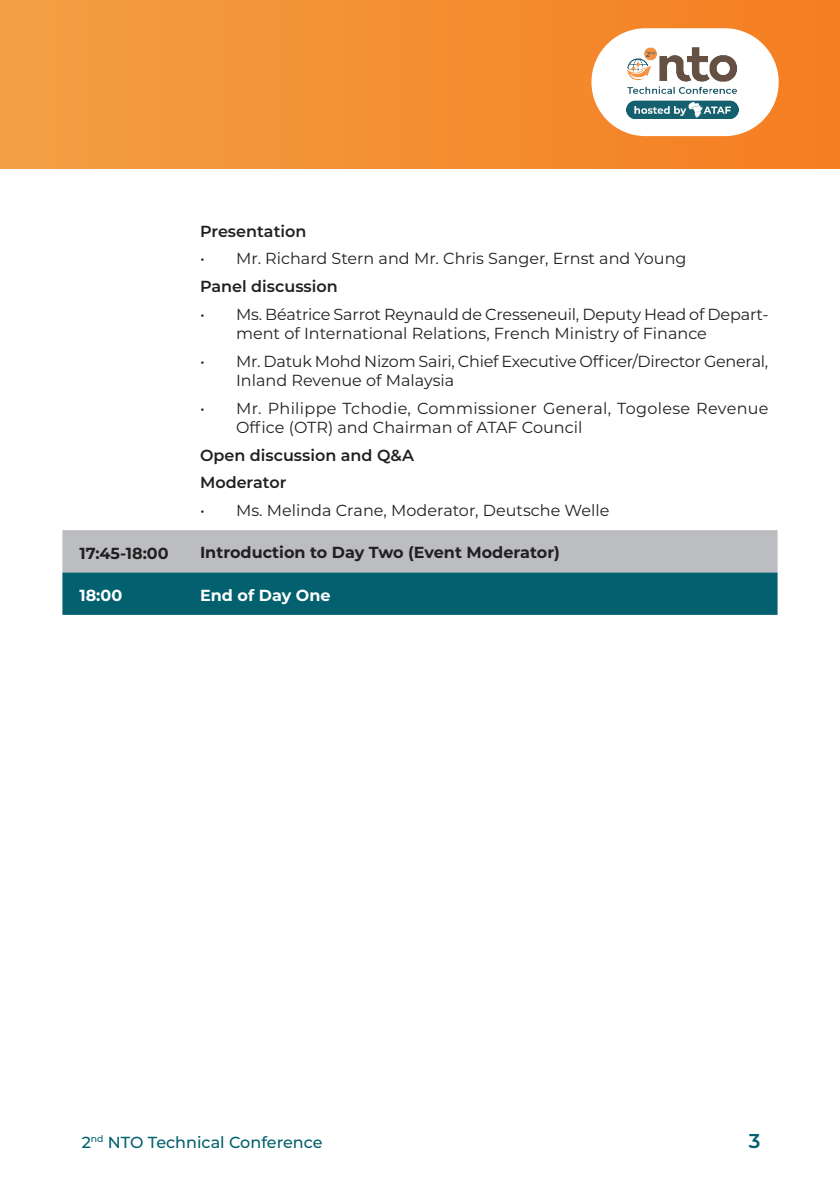
<style>
.page{position:relative;width:840px;height:1191px;background:#fff}
.page>*{position:absolute;margin:0;border:0;box-sizing:border-box;transform-origin:0 0}
.t1{font:600 20px "Montserrat";color:#02606f}
.t2{font:16px/19.2px "Montserrat";color:#231f20}
.t3{font:16px/19.2px "Montserrat";letter-spacing:.02em;color:#231f20}
.subheadline_semibold{font:600 16px "Montserrat";color:#231f20}
.t4{font:700 16px "Montserrat";color:#231f20}
.t5{font:500 16px "Montserrat";color:#02606f}
.t6{font:700 16px "Montserrat";color:#fff}
</style>
<div class="page">
<div style="left:0;top:0;width:839px;height:168px;background:linear-gradient(to right,#f2a043,#f57e21)"></div>
<svg style="left:62px;top:530px;width:715px;height:85px;background:#608f98"></svg>
<div style="left:591px;top:28px;width:187px;height:108px;background:#fff;border-radius:54px"></div>
<img style="left:626px;top:48px;width:111px;height:70px">
<p class="subheadline_semibold" style="left:200px;top:220px;width:108px">Presentation</p>
<p class="t2" style="left:200px;top:248px;width:487px">• Mr. Richard Stern and Mr. Chris Sanger, Ernst and Young</p>
<p class="subheadline_semibold" style="left:200px;top:275px;width:139px">Panel discussion</p>
<p class="t2" style="left:236px;top:304px;width:533px;text-indent:-36px">• Ms. Béatrice Sarrot Reynauld de Cresseneuil, Deputy Head of Depart&shy;ment of International Relations, French Ministry of Finance</p>
<p class="t2" style="left:236px;top:351px;width:533px;text-indent:-36px">• Mr. Datuk Mohd Nizom Sairi, Chief Executive Officer/Director General,<br>Inland Revenue of Malaysia</p>
<p class="t3" style="left:236px;top:398px;width:533px;text-indent:-36px">• Mr. Philippe Tchodie, Commissioner General, Togolese Revenue<br>Office (OTR) and Chairman of ATAF Council</p>
<p class="subheadline_semibold" style="left:200px;top:443px;width:215px">Open discussion and Q&amp;A</p>
<p class="subheadline_semibold" style="left:200px;top:471px;width:88px">Moderator</p>
<p class="t2" style="left:200px;top:500px;width:410px">• Ms. Melinda Crane, Moderator, Deutsche Welle</p>
<p class="t4" style="left:79px;top:542px;width:91px">17:45-18:00</p>
<p class="t4" style="left:200px;top:541px;width:361px">Introduction to Day Two (Event Moderator)</p>
<p class="t6" style="left:79px;top:584px;width:44px">18:00</p>
<p class="t6" style="left:200px;top:583px;width:132px">End of Day One</p>
<p class="t5" style="left:82px;top:1130px;width:242px">2<sup>nd</sup> NTO Technical Conference</p>
<p class="t1" style="left:748px;top:1126px;width:13px">3</p>
</div>
